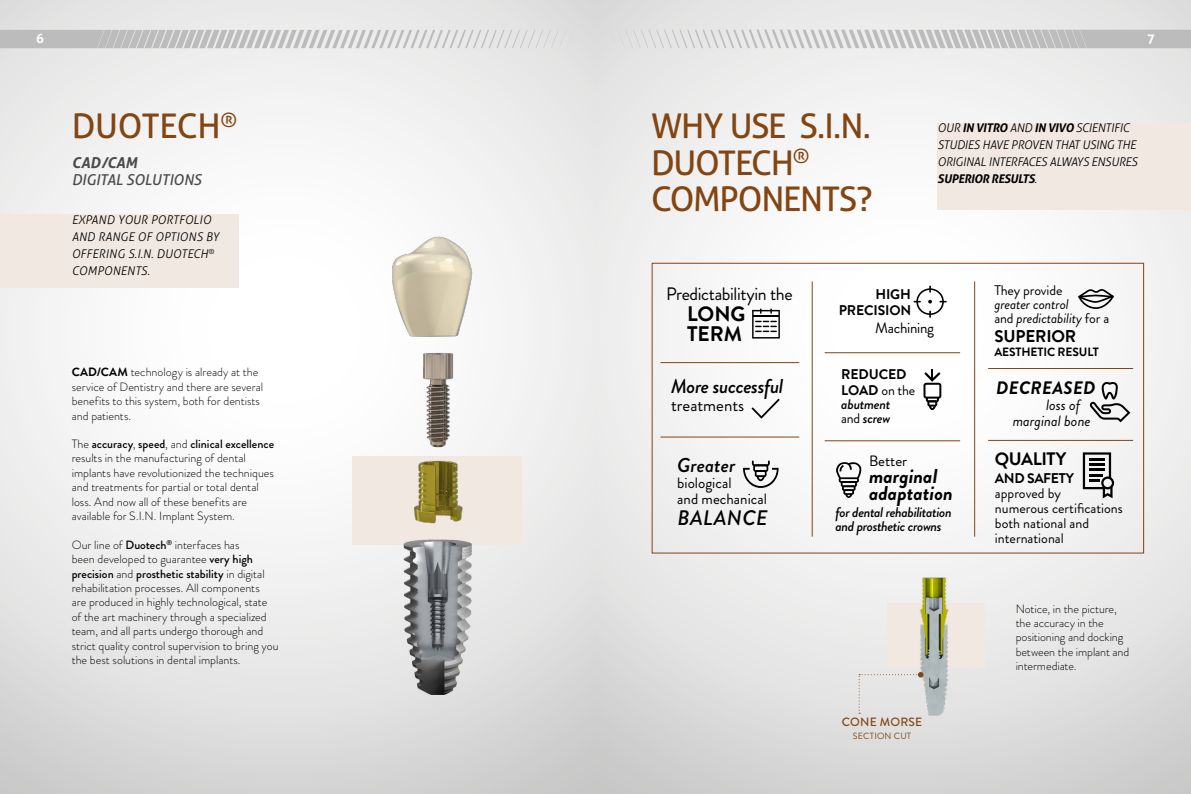
<style>
.page{position:relative;width:1191px;height:794px;background:#fff}
.page>*{position:absolute;margin:0;border:0;box-sizing:border-box;transform-origin:0 0}
.t1{font:34px/36px "Aller";letter-spacing:-.035em;color:#834511}
.t2{font:34px "Aller";letter-spacing:-.01em;color:#834511}
.t3{font:700 21px/20px "Brandon Grotesque";color:#000}
.t4{font:italic 500 21px "Brandon Grotesque";letter-spacing:.02em;color:#000}
.t5{font:italic 700 20px/17px "Brandon Grotesque";color:#000}
.t6{font:italic 500 20px "Brandon Grotesque";letter-spacing:-.02em;color:#000}
.t7{font:italic 500 20px "Brandon Grotesque";color:#000}
.t8{font:18px "Brandon Grotesque";letter-spacing:-.02em;color:#000}
.t9{font:italic 700 18px "Brandon Grotesque";letter-spacing:.02em;color:#000}
.t10{font:700 18px "Brandon Grotesque";letter-spacing:-.025em;color:#000}
.t11{font:17px "Brandon Grotesque";color:#000}
.t12{font:700 17px "Brandon Grotesque";letter-spacing:-.01em;color:#000}
.t13{font:15px/16px "Brandon Grotesque";color:#000}
.t14{font:italic 15px/16px "Brandon Grotesque";color:#000}
.t15{font:italic 15px "Aller";letter-spacing:-.005em;color:#4a4a49}
.t16{font:15px "Brandon Grotesque";letter-spacing:-.02em;color:#000}
.t17{font:italic 700 15px "Aller";letter-spacing:.005em;color:#4a4a49}
.t18{font:14px/15px "Brandon Grotesque";color:#000}
.t19{font:italic 500 14px/14px "Brandon Grotesque";letter-spacing:-.025em;color:#000}
.t20{font:700 14px/16px "Brandon Grotesque";letter-spacing:-.01em;color:#000}
.t21{font:italic 14px/14px "Brandon Grotesque";letter-spacing:-.01em;color:#000}
.t22{font:700 13px "Aller";color:#fff}
.t23{font:300 12px/14.4px "Brandon Grotesque";color:#000}
.t24{font:italic 300 12px/17px "Aller";letter-spacing:-.025em;color:#000}
.t25{font:italic 300 12px/17px "Aller";letter-spacing:.01em;color:#000}
.t26{font:700 12px "Brandon Grotesque";letter-spacing:-.01em;color:#000}
.t27{font:500 12px "Brandon Grotesque";letter-spacing:.02em;color:#834613}
.t28{font:9px "Brandon Grotesque";letter-spacing:.02em;color:#834613}
.s1{font-weight:700}
.s2{font-weight:500}
.s3{font-weight:400}
.s4{font-weight:400;font-style:normal}
.s5{font-style:normal}
</style>
<div class="page">
<img style="left:0;top:0;width:1191px;height:794px">
<div style="left:937px;top:123px;width:254px;height:87px;background:#f1e8e1"></div>
<div style="left:352px;top:456px;width:170px;height:89px;background:#f1e8e1"></div>
<div style="left:0;top:215px;width:239px;height:73px;background:#f1e8e1"></div>
<div style="left:652px;top:263px;width:491px;height:290px;border:1px solid #834511"></div>
<hr style="left:812px;top:281px;width:1px;height:255px;background:#834511">
<hr style="left:974px;top:281px;width:1px;height:255px;background:#834511">
<hr style="left:988px;top:440px;width:145px;height:1px;background:#834511">
<hr style="left:988px;top:368px;width:145px;height:1px;background:#834511">
<hr style="left:824px;top:440px;width:136px;height:1px;background:#834511">
<hr style="left:824px;top:352px;width:136px;height:1px;background:#834511">
<hr style="left:660px;top:437px;width:139px;height:1px;background:#834511">
<hr style="left:660px;top:362px;width:139px;height:1px;background:#834511">
<svg style="left:1082px;top:452px;width:32px;height:46px"></svg>
<svg style="left:752px;top:308px;width:28px;height:30px"></svg>
<svg style="left:751px;top:399px;width:28px;height:20px"></svg>
<svg style="left:743px;top:460px;width:35px;height:28px"></svg>
<svg style="left:1089px;top:381px;width:41px;height:41px"></svg>
<svg style="left:923px;top:369px;width:18px;height:41px"></svg>
<svg style="left:836px;top:461px;width:26px;height:37px"></svg>
<svg style="left:913px;top:285px;width:33px;height:33px"></svg>
<svg style="left:1078px;top:289px;width:35px;height:20px"></svg>
<div style="left:887px;top:603px;width:97px;height:65px;background:#f1e8e1"></div>
<img style="left:913px;top:571px;width:44px;height:150px">
<div style="left:858px;top:672px;width:65px;height:42px;background:#e5e5e5"></div>
<img style="left:294px;top:210px;width:302px;height:314px">
<img style="left:339px;top:503px;width:163px;height:223px">
<svg style="left:610px;top:30px;width:581px;height:18px;background:#cecece"></svg>
<svg style="left:0;top:30px;width:574px;height:18px;background:#cecece"></svg>
<p class="t22" style="left:36px;top:31px;width:9px">6</p>
<p class="t22" style="left:1147px;top:31px;width:9px">7</p>
<h1 class="t2" style="left:72px;top:106px;width:167px">DUOTECH<sup>®</sup></h1>
<p class="t17" style="left:72px;top:154px;width:67px">CAD/CAM</p>
<p class="t15" style="left:72px;top:171px;width:131px">DIGITAL SOLUTIONS</p>
<p class="t25" style="left:72px;top:211px;width:149px">EXPAND YOUR PORTFOLIO<br>AND RANGE OF OPTIONS BY<br>OFFERING S.I.N. DUOTECH<sup>®<br></sup>COMPONENTS.</p>
<p class="t23" style="left:72px;top:365px;width:193px"><span class="s1">CAD/CAM</span> technology is already at the service of Dentistry and there are several benefits to this system, both for dentists and patients.</p>
<p class="t23" style="left:72px;top:437px;width:204px">The <span class="s2">accuracy</span>, <span class="s2">speed</span>, and <span class="s2">clinical excellence </span>results in the manufacturing of dental implants have revolutionized the techniques and treatments for partial or total dental loss. And now all of these benefits are available for S.I.N. Implant System.</p>
<p class="t23" style="left:72px;top:537px;width:208px">Our line of <span class="s2">Duotech</span><sup>®</sup> interfaces has<br>been developed to guarantee <span class="s2">very high precision</span> and <span class="s2">prosthetic stability</span> in digital rehabilitation processes. All components<br>are produced in highly technological, state of the art machinery through a specialized team, and all parts undergo thorough and strict quality control supervision to bring you the best solutions in dental implants.</p>
<h1 class="t1" style="left:651px;top:108px;width:223px">WHY USE S.I.N.<br>DUOTECH<sup>®<br></sup>COMPONENTS?</h1>
<p class="t24" style="left:937px;top:119px;width:201px">OUR <span class="s1">IN VITRO</span> AND <span class="s1">IN VIVO</span> SCIENTIFIC<br>STUDIES HAVE PROVEN THAT USING THE<br>ORIGINAL INTERFACES ALWAYS ENSURES<br><span class="s1">SUPERIOR RESULTS</span>.</p>
<h3 class="t8" style="left:666px;top:282px;width:128px">Predictabilityin the</h3>
<h2 class="t3" style="left:687px;top:304px;width:60px">LONG<br>TERM</h2>
<h3 class="t6" style="left:671px;top:372px;width:114px">More successful</h3>
<h3 class="t11" style="left:671px;top:394px;width:75px">treatments</h3>
<h3 class="t7" style="left:677px;top:451px;width:60px">Greater</h3>
<p class="t13" style="left:677px;top:475px;width:91px">biological<br>and mechanical</p>
<h2 class="t4" style="left:677px;top:503px;width:92px">BALANCE</h2>
<p class="t20" style="left:838px;top:286px;width:74px;text-align:right">HIGH<br>PRECISION</p>
<p class="t16" style="left:875px;top:317px;width:60px">Machining</p>
<p class="t20" style="left:841px;top:366px;width:75px">REDUCED<br>LOAD <span class="s3">on the</span></p>
<p class="t19" style="left:841px;top:397px;width:50px">abutment <span class="s4">and</span> screw</p>
<p class="t13" style="left:869px;top:453px;width:40px">Better</p>
<h3 class="t5" style="left:869px;top:468px;width:85px">marginal adaptation</h3>
<p class="t19" style="left:835px;top:505px;width:118px">for dental rehabilitation and prosthetic crowns</p>
<p class="t27" style="left:841px;top:714px;width:82px">CONE MORSE</p>
<p class="t28" style="left:853px;top:730px;width:60px">SECTION CUT</p>
<p class="t18" style="left:994px;top:282px;width:69px">They provide</p>
<p class="t21" style="left:994px;top:297px;width:116px">greater control<br><span class="s5">and</span> predictability <span class="s5">for a</span></p>
<h3 class="t12" style="left:994px;top:324px;width:83px">SUPERIOR</h3>
<p class="t26" style="left:994px;top:343px;width:106px">AESTHETIC RESULT</p>
<h3 class="t9" style="left:996px;top:375px;width:101px">DECREASED</h3>
<p class="t14" style="left:1012px;top:397px;width:79px;text-indent:33px">loss of marginal bone</p>
<h3 class="t10" style="left:995px;top:446px;width:73px">QUALITY</h3>
<p class="t20" style="left:995px;top:470px;width:81px">AND SAFETY</p>
<p class="t18" style="left:995px;top:485px;width:129px">approved by<br>numerous certifications both national and international</p>
<p class="t23" style="left:1015px;top:601px;width:115px">Notice, in the picture, the accuracy in the positioning and docking between the implant and intermediate.</p>
</div>
